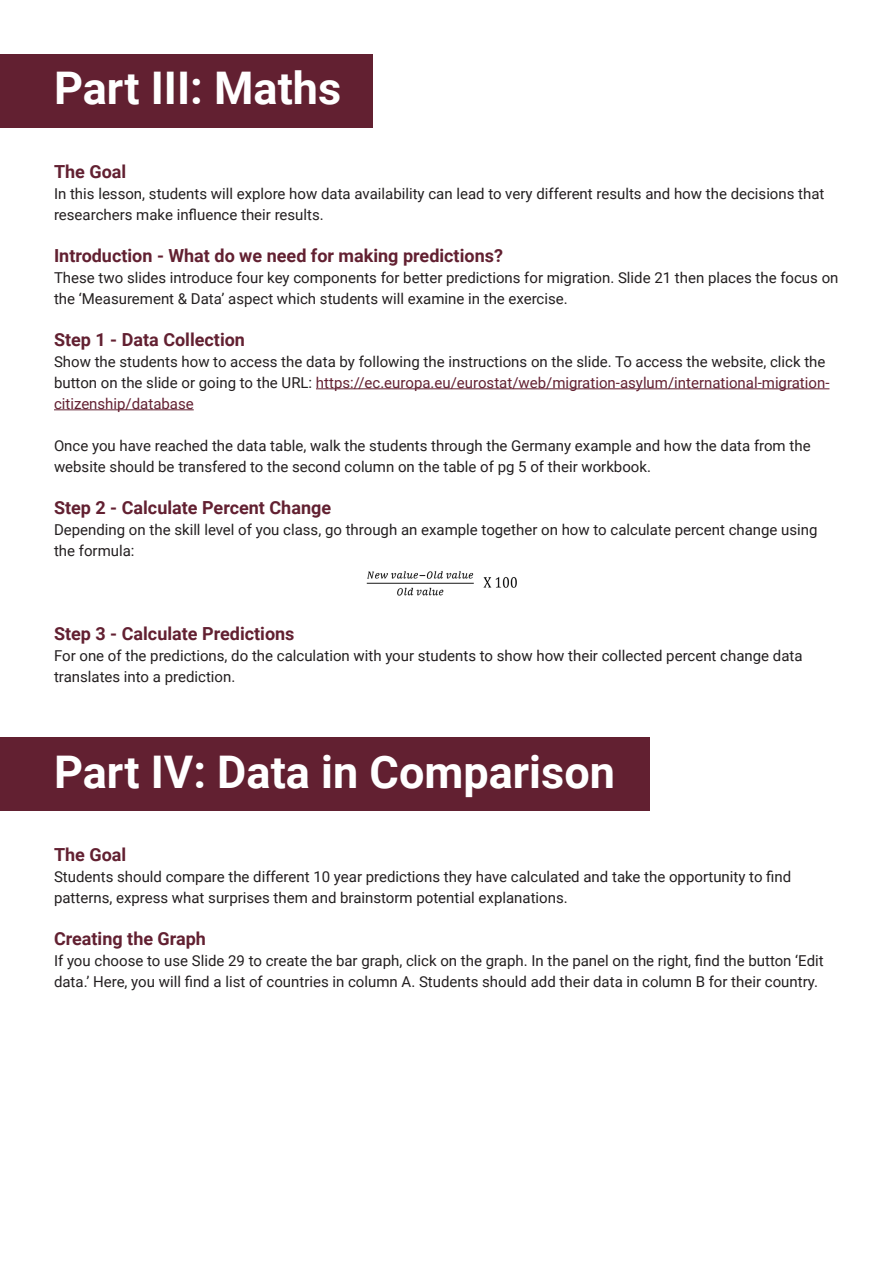
<style>
.page{position:relative;width:893px;height:1263px;background:#fff}
.page>*{position:absolute;margin:0;border:0;box-sizing:border-box;transform-origin:0 0}
.Heading_2_-_White{font:700 45px "Roboto";color:#fff}
.Heading_3_-_Wine{font:700 18px "Roboto";color:#622031}
.t1{font:15px/21px "Roboto";color:#231f20}
.s1{color:#622031}
</style>
<div class="page">
<div style="left:0;top:737px;width:650px;height:74px;background:#622031"></div>
<div style="left:0;top:54px;width:373px;height:74px;background:#622031"></div>
<hr style="left:316px;top:388px;width:513px;height:1px;background:#622031">
<hr style="left:54px;top:409px;width:140px;height:1px;background:#622031">
<img style="left:366px;top:571px;width:151px;height:25px">
<p class="Heading_2_-_White" style="left:54px;top:57px;width:289px">Part III: Maths</p>
<p class="Heading_3_-_Wine" style="left:54px;top:159px;width:74px">The Goal</p>
<p class="t1" style="left:54px;top:182px;width:772px">In this lesson, students will explore how data availability can lead to very different results and how the decisions that researchers make influence their results.</p>
<p class="Heading_3_-_Wine" style="left:54px;top:243px;width:450px">Introduction - What do we need for making predictions?</p>
<p class="t1" style="left:54px;top:266px;width:786px">These two slides introduce four key components for better predictions for migration. Slide 21 then places the focus on the ‘Measurement &amp; Data’ aspect which students will examine in the exercise.</p>
<p class="Heading_3_-_Wine" style="left:54px;top:327px;width:193px">Step 1 - Data Collection</p>
<p class="t1" style="left:54px;top:350px;width:777px">Show the students how to access the data by following the instructions on the slide. To access the website, click the button on the slide or going to the URL: <span class="s1">https://ec.europa.eu/eurostat/web/migration-asylum/international-migration&shy;citizenship/database</span></p>
<p class="t1" style="left:54px;top:434px;width:758px">Once you have reached the data table, walk the students through the Germany example and how the data from the website should be transfered to the second column on the table of pg 5 of their workbook.</p>
<p class="Heading_3_-_Wine" style="left:54px;top:495px;width:279px">Step 2 - Calculate Percent Change</p>
<p class="t1" style="left:54px;top:518px;width:765px">Depending on the skill level of you class, go through an example together on how to calculate percent change using the formula:</p>
<p class="Heading_3_-_Wine" style="left:54px;top:621px;width:242px">Step 3 - Calculate Predictions</p>
<p class="t1" style="left:54px;top:644px;width:750px">For one of the predictions, do the calculation with your students to show how their collected percent change data translates into a prediction.</p>
<p class="Heading_2_-_White" style="left:54px;top:740px;width:562px">Part IV: Data in Comparison</p>
<p class="Heading_3_-_Wine" style="left:54px;top:842px;width:74px">The Goal</p>
<p class="t1" style="left:54px;top:866px;width:739px">Students should compare the different 10 year predictions they have calculated and take the opportunity to find patterns, express what surprises them and brainstorm potential explanations.</p>
<p class="Heading_3_-_Wine" style="left:54px;top:926px;width:154px">Creating the Graph</p>
<p class="t1" style="left:54px;top:950px;width:771px">If you choose to use Slide 29 to create the bar graph, click on the graph. In the panel on the right, find the button ‘Edit data.’ Here, you will find a list of countries in column A. Students should add their data in column B for their country.</p>
</div>
